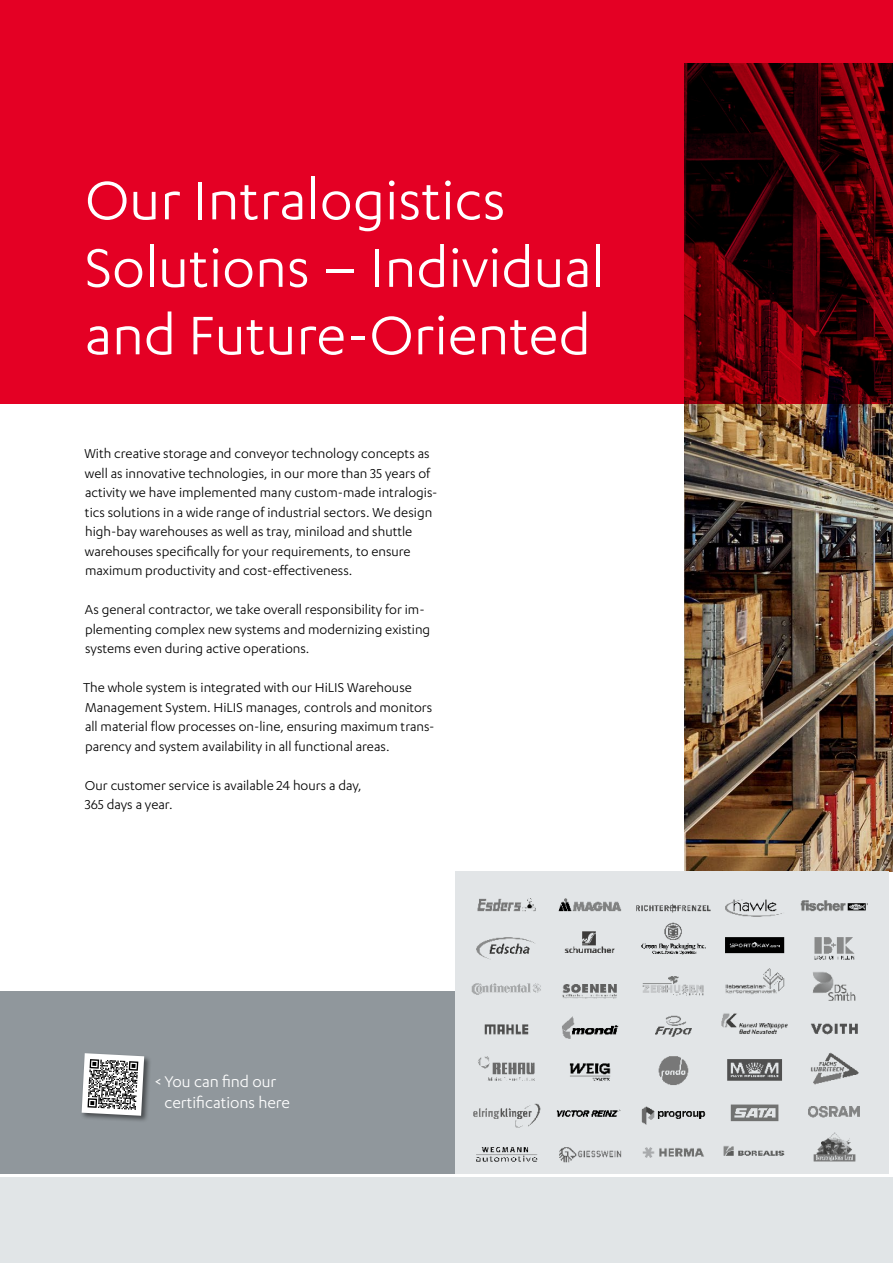
<style>
.page{position:relative;width:893px;height:1263px;background:#fff}
.page>*{position:absolute;margin:0;border:0;box-sizing:border-box;transform-origin:0 0}
.t1{font:63px/67.5px "Karbon";color:#fff}
.t2{font:18px/21px "Karbon";letter-spacing:-.005em;color:#fff}
.t3{font:15px/19.5px "Karbon";color:#000}
</style>
<div class="page">
<img style="left:685px;top:404px;width:208px;height:468px">
<div style="left:0;top:1178px;width:893px;height:85px;background:#e1e5e7"></div>
<div style="left:0;top:991px;width:670px;height:183px;background:#90979c"></div>
<svg style="left:0;top:0;width:893px;height:404px;background:#c5001e"></svg>
<img style="left:455px;top:872px;width:434px;height:302px">
<div style="left:80px;top:1052px;width:71px;height:71px;background:#000;opacity:.5"></div>
<svg style="left:82px;top:1053px;width:62px;height:63px;background:#ababab"></svg>
<h1 class="t1" style="left:85px;top:165px;width:521px">Our Intralogistics<br>Solutions – Individual and Future-Oriented</h1>
<p class="t3" style="left:85px;top:443px;width:355px">With creative storage and conveyor technology concepts as well as innovative technologies, in our more than 35 years of activity we have implemented many custom-made intralogis&shy;tics solutions in a wide range of industrial sectors. We design high-bay warehouses as well as tray, miniload and shuttle warehouses specifically for your requirements, to ensure maximum productivity and cost-effectiveness.</p>
<p class="t3" style="left:85px;top:599px;width:347px">As general contractor, we take overall responsibility for im&shy;plementing complex new systems and modernizing existing systems even during active operations.</p>
<p class="t3" style="left:83px;top:677px;width:353px">The whole system is integrated with our HiLIS Warehouse Management System. HiLIS manages, controls and monitors all material flow processes on-line, ensuring maximum trans&shy;parency and system availability in all functional areas.</p>
<p class="t3" style="left:85px;top:775px;width:279px">Our customer service is available 24 hours a day,<br>365 days a year.</p>
<p class="t2" style="left:165px;top:1070px;width:127px;text-indent:-9px">&lt; You can find our certifications here</p>
</div>
